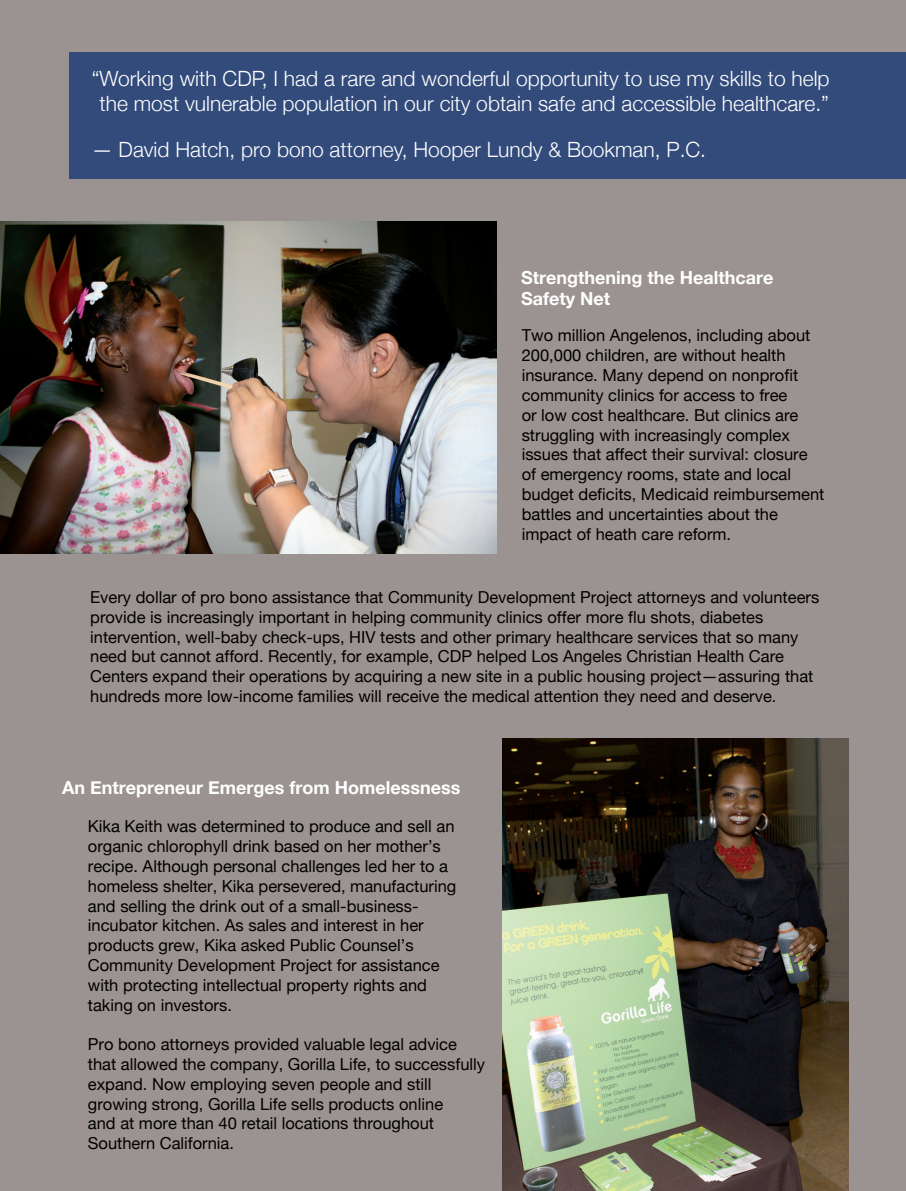
<style>
.page{position:relative;width:906px;height:1191px;background:#fff}
.page>*{position:absolute;margin:0;border:0;box-sizing:border-box;transform-origin:0 0}
.t1{font:300 21px/25.2px "Helvetica Neue";color:#fff;text-align:center}
.t2{font:700 18px/21.6px "Helvetica Neue";color:#fff}
.t3{font:16.5px/19.8px "Helvetica Neue";color:#000}
</style>
<div class="page">
<div style="left:0;top:0;width:905px;height:1190px;background:#9b9391"></div>
<div style="left:69px;top:52px;width:836px;height:127px;background:#324b7b"></div>
<img style="left:0;top:222px;width:496px;height:331px">
<img style="left:502px;top:738px;width:346px;height:452px">
<p class="t1" style="left:92px;top:65px;width:739px">“Working with CDP, I had a rare and wonderful opportunity to use my skills to help the most vulnerable population in our city obtain safe and accessible healthcare.”</p>
<p class="t1" style="left:92px;top:137px;width:615px">— David Hatch, pro bono attorney, Hooper Lundy &amp; Bookman, P.C.</p>
<p class="t2" style="left:521px;top:266px;width:254px">Strengthening the Healthcare<br>Safety Net</p>
<p class="t3" style="left:521px;top:325px;width:304px">Two million Angelenos, including about 200,000 children, are without health insurance. Many depend on nonprofit community clinics for access to free<br>or low cost healthcare. But clinics are struggling with increasingly complex issues that affect their survival: closure of emergency rooms, state and local budget deficits, Medicaid reimbursement battles and uncertainties about the impact of heath care reform.</p>
<p class="t3" style="left:90px;top:587px;width:730px">Every dollar of pro bono assistance that Community Development Project attorneys and volunteers provide is increasingly important in helping community clinics offer more flu shots, diabetes intervention, well-baby check-ups, HIV tests and other primary healthcare services that so many need but cannot afford. Recently, for example, CDP helped Los Angeles Christian Health Care Centers expand their operations by acquiring a new site in a public housing project—assuring that hundreds more low-income families will receive the medical attention they need and deserve.</p>
<p class="t2" style="left:62px;top:776px;width:400px">An Entrepreneur Emerges from Homelessness</p>
<p class="t3" style="left:88px;top:816px;width:370px">Kika Keith was determined to produce and sell an organic chlorophyll drink based on her mother’s recipe. Although personal challenges led her to a homeless shelter, Kika persevered, manufacturing and selling the drink out of a small-business&shy;incubator kitchen. As sales and interest in her products grew, Kika asked Public Counsel’s Community Development Project for assistance with protecting intellectual property rights and taking on investors.</p>
<p class="t3" style="left:88px;top:1034px;width:398px">Pro bono attorneys provided valuable legal advice that allowed the company, Gorilla Life, to successfully expand. Now employing seven people and still growing strong, Gorilla Life sells products online<br>and at more than 40 retail locations throughout Southern California.</p>
</div>
